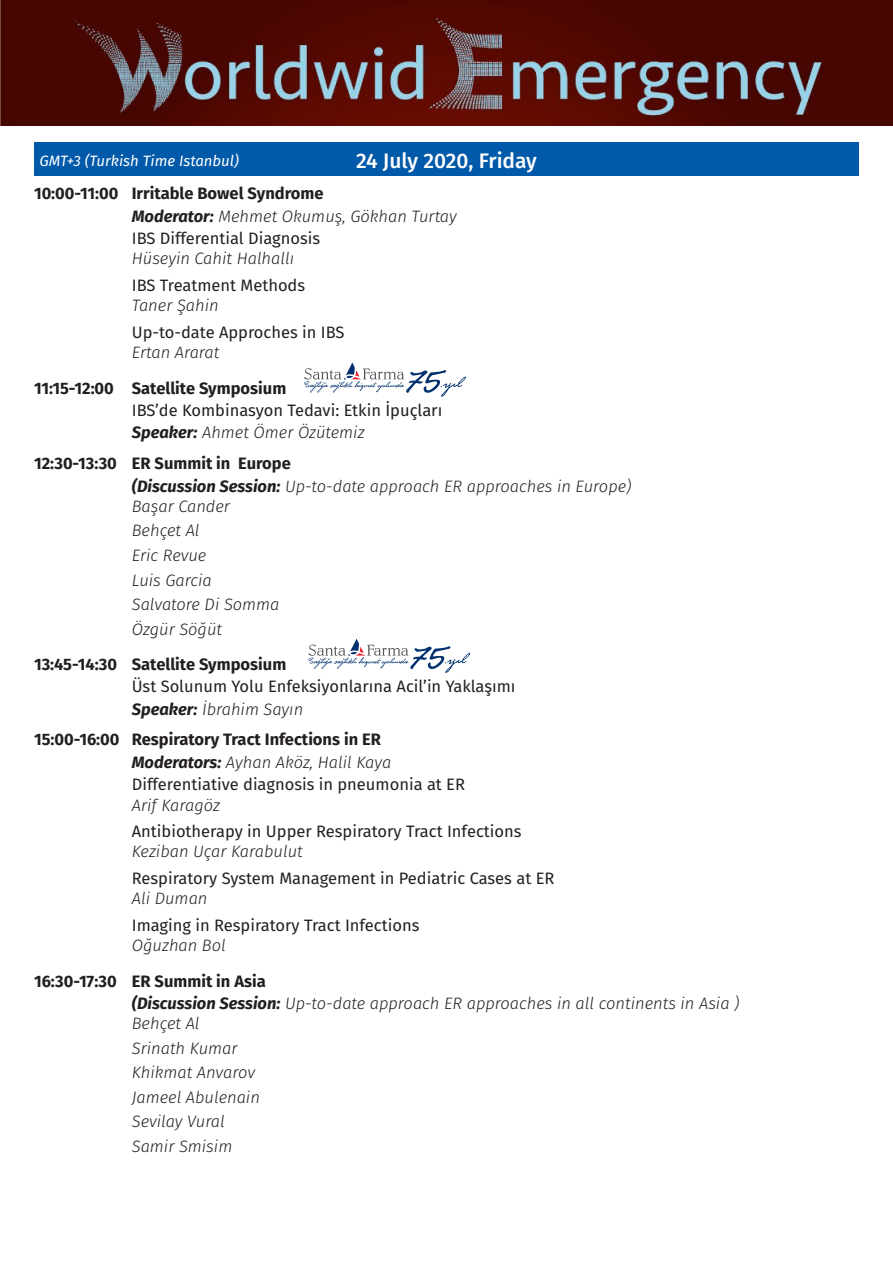
<style>
.page{position:relative;width:893px;height:1263px;background:#fff}
.page>*{position:absolute;margin:0;border:0;box-sizing:border-box;transform-origin:0 0}
.tarih{font:500 21px "Fira Sans";color:#fff}
.konu{font:16.5px "Fira Sans";color:#231f20}
.Oturum_Başkanı{font:italic 300 16.5px "Fira Sans";color:#231f20}
.isim{font:italic 300 16.5px "Fira Sans";color:#231f20}
.Ana_Konu{font:700 16.5px "Fira Sans";color:#231f20}
.t1{font:italic 15px "Fira Sans";color:#fff}
.s1{font-weight:700}
</style>
<div class="page">
<img style="left:0;top:0;width:893px;height:125px">
<div style="left:34px;top:142px;width:825px;height:34px;background:#0159a9"></div>
<svg style="left:304px;top:362px;width:162px;height:35px"></svg>
<svg style="left:308px;top:639px;width:162px;height:34px"></svg>
<p class="t1" style="left:39px;top:149px;width:201px">GMT+3 (Turkish Time Istanbul)</p>
<p class="tarih" style="left:356px;top:144px;width:182px">24 July 2020, Friday</p>
<p class="Ana_Konu" style="left:34px;top:180px;width:291px">10:00-11:00 Irritable Bowel Syndrome</p>
<p class="Oturum_Başkanı" style="left:132px;top:204px;width:326px"><span class="s1">Moderator:</span> Mehmet Okumuş, Gökhan Turtay</p>
<p class="konu" style="left:132px;top:226px;width:190px">IBS Differential Diagnosis</p>
<p class="isim" style="left:132px;top:247px;width:164px">Hüseyin Cahit Halhallı</p>
<p class="konu" style="left:132px;top:273px;width:175px">IBS Treatment Methods</p>
<p class="isim" style="left:132px;top:294px;width:88px">Taner Şahin</p>
<p class="konu" style="left:132px;top:320px;width:214px">Up-to-date Approches in IBS</p>
<p class="isim" style="left:132px;top:341px;width:89px">Ertan Ararat</p>
<p class="Ana_Konu" style="left:34px;top:374px;width:254px">11:15-12:00 Satellite Symposium</p>
<p class="konu" style="left:132px;top:398px;width:312px">IBS’de Kombinasyon Tedavi: Etkin İpuçları</p>
<p class="Oturum_Başkanı" style="left:132px;top:421px;width:234px"><span class="s1">Speaker:</span> Ahmet Ömer Özütemiz</p>
<p class="Ana_Konu" style="left:34px;top:450px;width:258px">12:30-13:30 ER Summit in Europe</p>
<p class="Oturum_Başkanı" style="left:132px;top:474px;width:501px"><span class="s1">(Discussion Session:</span> Up-to-date approach ER approaches in Europe)</p>
<p class="isim" style="left:132px;top:495px;width:100px">Başar Cander</p>
<p class="isim" style="left:132px;top:519px;width:69px">Behçet Al</p>
<p class="isim" style="left:132px;top:544px;width:76px">Eric Revue</p>
<p class="isim" style="left:132px;top:568px;width:82px">Luis Garcia</p>
<p class="isim" style="left:132px;top:593px;width:149px">Salvatore Di Somma</p>
<p class="isim" style="left:132px;top:617px;width:92px">Özgür Söğüt</p>
<p class="Ana_Konu" style="left:34px;top:650px;width:254px">13:45-14:30 Satellite Symposium</p>
<p class="konu" style="left:132px;top:674px;width:385px">Üst Solunum Yolu Enfeksiyonlarına Acil’in Yaklaşımı</p>
<p class="Oturum_Başkanı" style="left:132px;top:697px;width:173px"><span class="s1">Speaker:</span> İbrahim Sayın</p>
<p class="Ana_Konu" style="left:34px;top:726px;width:348px">15:00-16:00 Respiratory Tract Infections in ER</p>
<p class="Oturum_Başkanı" style="left:132px;top:750px;width:261px"><span class="s1">Moderators:</span> Ayhan Aköz, Halil Kaya</p>
<p class="konu" style="left:132px;top:772px;width:335px">Differentiative diagnosis in pneumonia at ER</p>
<p class="isim" style="left:132px;top:793px;width:90px">Arif Karagöz</p>
<p class="konu" style="left:132px;top:819px;width:391px">Antibiotherapy in Upper Respiratory Tract Infections</p>
<p class="isim" style="left:132px;top:840px;width:172px">Keziban Uçar Karabulut</p>
<p class="konu" style="left:132px;top:866px;width:424px">Respiratory System Management in Pediatric Cases at ER</p>
<p class="isim" style="left:132px;top:887px;width:77px">Ali Duman</p>
<p class="konu" style="left:132px;top:913px;width:289px">Imaging in Respiratory Tract Infections</p>
<p class="isim" style="left:132px;top:934px;width:96px">Oğuzhan Bol</p>
<p class="Ana_Konu" style="left:34px;top:967px;width:233px">16:30-17:30 ER Summit in Asia</p>
<p class="Oturum_Başkanı" style="left:132px;top:991px;width:609px"><span class="s1">(Discussion Session:</span> Up-to-date approach ER approaches in all continents in Asia )</p>
<p class="isim" style="left:132px;top:1012px;width:69px">Behçet Al</p>
<p class="isim" style="left:132px;top:1036px;width:107px">Srinath Kumar</p>
<p class="isim" style="left:132px;top:1061px;width:125px">Khikmat Anvarov</p>
<p class="isim" style="left:132px;top:1085px;width:130px">Jameel Abulenain</p>
<p class="isim" style="left:132px;top:1110px;width:95px">Sevilay Vural</p>
<p class="isim" style="left:132px;top:1134px;width:102px">Samir Smisim</p>
</div>
